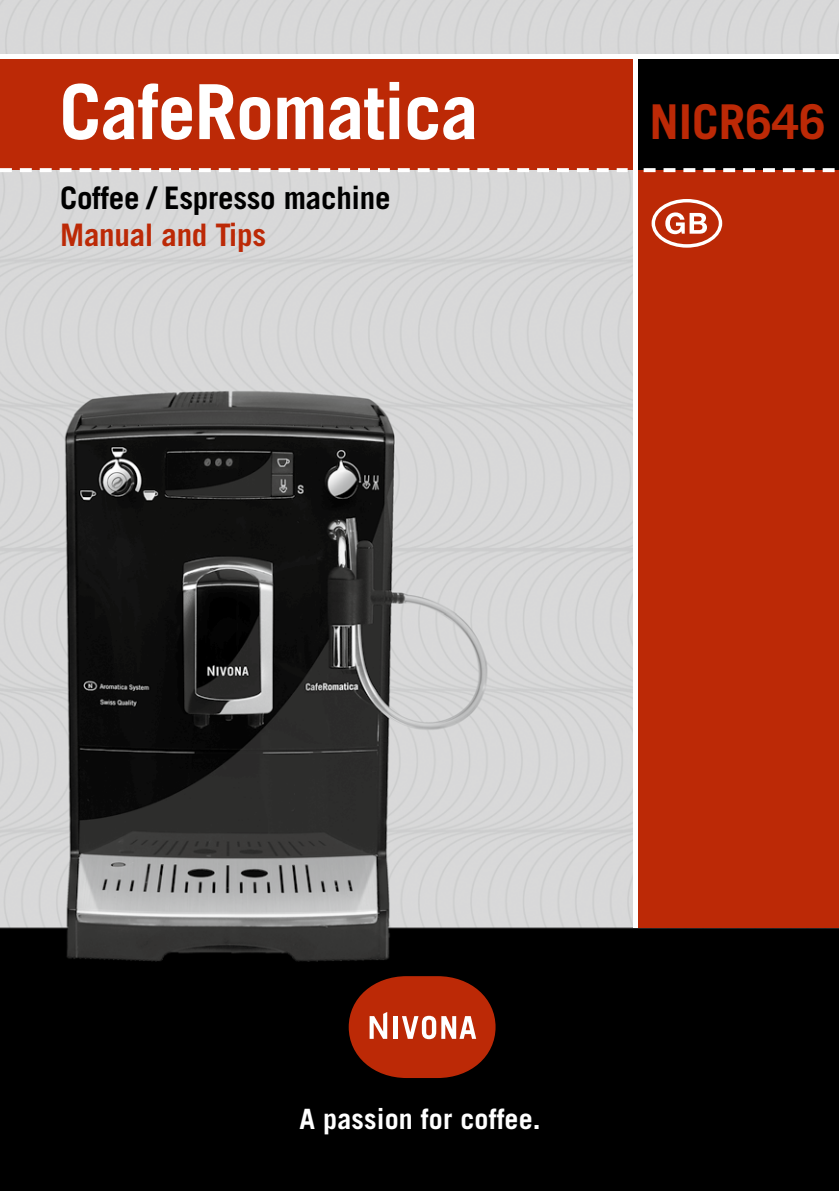
<style>
.page{position:relative;width:840px;height:1191px;background:#fff}
.page>*{position:absolute;margin:0;border:0;box-sizing:border-box;transform-origin:0 0}
.t1{font:700 76px "Trade Gothic LT Std";letter-spacing:-.015em;color:#fff}
.t2{font:700 48px "Trade Gothic LT Std";color:#bc2906}
.t3{font:700 31px "Trade Gothic LT Std";letter-spacing:-.01em;color:#000}
.t4{font:700 31px "Trade Gothic LT Std";letter-spacing:-.01em;color:#bc2906}
.t5{font:700 28px "Trade Gothic LT Std";letter-spacing:.005em;color:#fff}
</style>
<div class="page">
<img style="left:0;top:1px;width:838px;height:1190px">
<div style="left:0;top:57px;width:635px;height:113px;background:#bc2906"></div>
<div style="left:635px;top:57px;width:203px;height:113px;background:#000"></div>
<div style="left:635px;top:170px;width:203px;height:758px;background:#bc2906"></div>
<hr style="left:633px;top:57px;width:4px;height:871px;background:#fff">
<hr style="left:0;top:55px;width:838px;height:4px;background:#fff">
<svg style="left:0;top:168px;width:12px;height:4px"></svg>
<svg style="left:20px;top:168px;width:12px;height:4px"></svg>
<svg style="left:40px;top:168px;width:12px;height:4px"></svg>
<svg style="left:60px;top:168px;width:11px;height:4px"></svg>
<svg style="left:79px;top:168px;width:12px;height:4px"></svg>
<svg style="left:99px;top:168px;width:12px;height:4px"></svg>
<svg style="left:119px;top:168px;width:12px;height:4px"></svg>
<svg style="left:139px;top:168px;width:12px;height:4px"></svg>
<svg style="left:159px;top:168px;width:12px;height:4px"></svg>
<svg style="left:179px;top:168px;width:12px;height:4px"></svg>
<svg style="left:199px;top:168px;width:12px;height:4px"></svg>
<svg style="left:219px;top:168px;width:11px;height:4px"></svg>
<svg style="left:238px;top:168px;width:12px;height:4px"></svg>
<svg style="left:258px;top:168px;width:12px;height:4px"></svg>
<svg style="left:278px;top:168px;width:12px;height:4px"></svg>
<svg style="left:298px;top:168px;width:12px;height:4px"></svg>
<svg style="left:318px;top:168px;width:12px;height:4px"></svg>
<svg style="left:338px;top:168px;width:12px;height:4px"></svg>
<svg style="left:358px;top:168px;width:12px;height:4px"></svg>
<svg style="left:378px;top:168px;width:11px;height:4px"></svg>
<svg style="left:397px;top:168px;width:12px;height:4px"></svg>
<svg style="left:417px;top:168px;width:12px;height:4px"></svg>
<svg style="left:437px;top:168px;width:12px;height:4px"></svg>
<svg style="left:457px;top:168px;width:12px;height:4px"></svg>
<svg style="left:477px;top:168px;width:12px;height:4px"></svg>
<svg style="left:497px;top:168px;width:12px;height:4px"></svg>
<svg style="left:517px;top:168px;width:12px;height:4px"></svg>
<svg style="left:537px;top:168px;width:11px;height:4px"></svg>
<svg style="left:556px;top:168px;width:12px;height:4px"></svg>
<svg style="left:576px;top:168px;width:12px;height:4px"></svg>
<svg style="left:596px;top:168px;width:12px;height:4px"></svg>
<svg style="left:616px;top:168px;width:11px;height:4px"></svg>
<svg style="left:822px;top:168px;width:12px;height:4px"></svg>
<svg style="left:802px;top:168px;width:12px;height:4px"></svg>
<svg style="left:782px;top:168px;width:12px;height:4px"></svg>
<svg style="left:763px;top:168px;width:11px;height:4px"></svg>
<svg style="left:743px;top:168px;width:11px;height:4px"></svg>
<svg style="left:723px;top:168px;width:11px;height:4px"></svg>
<svg style="left:703px;top:168px;width:11px;height:4px"></svg>
<svg style="left:683px;top:168px;width:12px;height:4px"></svg>
<svg style="left:663px;top:168px;width:12px;height:4px"></svg>
<svg style="left:643px;top:168px;width:12px;height:4px"></svg>
<svg style="left:348px;top:976px;width:147px;height:102px;background:#a23419"></svg>
<h1 class="t1" style="left:59px;top:65px;width:421px">CafeRomatica</h1>
<p class="t3" style="left:60px;top:179px;width:332px">Coffee / Espresso machine</p>
<p class="t4" style="left:60px;top:216px;width:207px">Manual and Tips</p>
<h2 class="t2" style="left:649px;top:93px;width:178px">NICR646</h2>
<p class="t5" style="left:299px;top:1101px;width:242px">A passion for coffee.</p>
</div>
